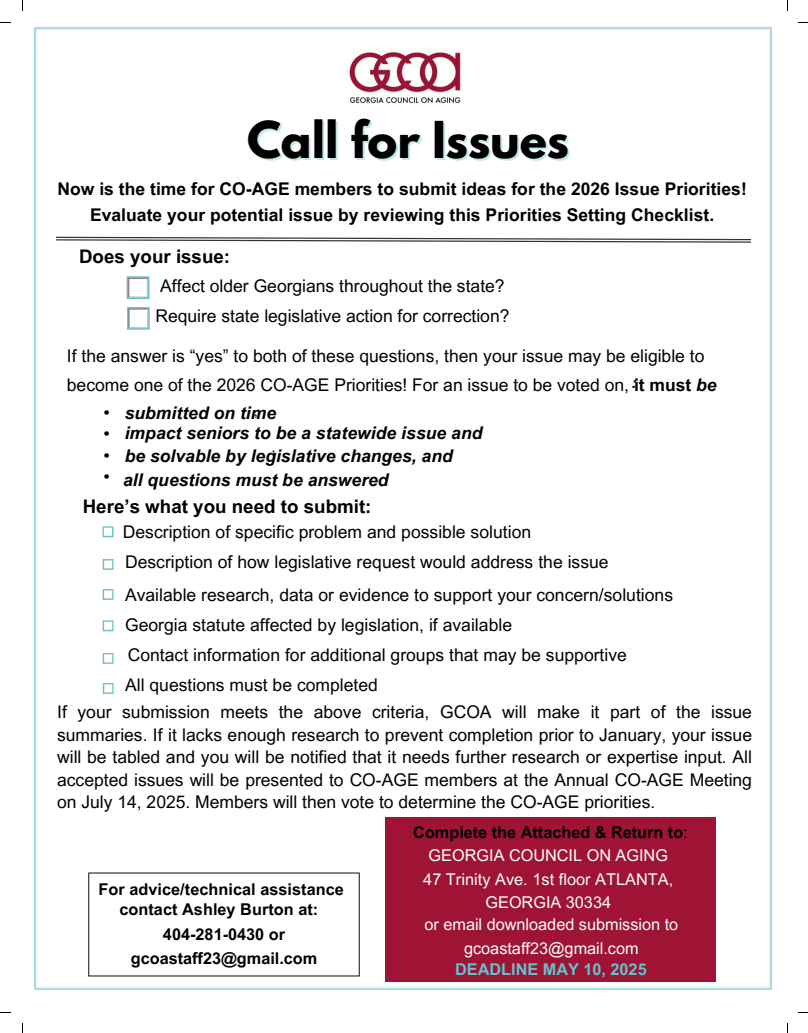
<style>
.page{position:relative;width:808px;height:1033px;background:#fff}
.page>*{position:absolute;margin:0;border:0;box-sizing:border-box;transform-origin:0 0}
.t1{font:700 45px "League Spartan";color:#000}
.t2{font:700 18.75px "Arial MT Pro";color:#000}
.t3{font:18.12px/21.4px "IBM Plex Sans";color:#000;text-align:justify}
.t4{font:17.5px/22.5px "Arial MT Pro";color:#000;text-align:justify}
.t5{font:700 17.5px/26.2px "Arial MT Pro";color:#000;text-align:center}
.t6{font:italic 700 17.5px "Arial MT Pro";color:#000}
.t7{font:700 16.25px/24.4px "Arial MT Pro";color:#000;text-align:center}
.t8{font:16.25px/23.5px "Arial MT Pro";color:#fff;text-align:center}
.t9{font:700 16.25px "Arial MT Pro";color:#62c3cc}
.t10{font:15px "Arial MT Pro";color:#000}
.t11{font:italic 700 15px "Arial MT Pro";color:#000}
.s1{font-weight:700}
.s2{font-weight:700;font-style:italic}
.s3{font-weight:400}
</style>
<div class="page">
<img style="left:34px;top:27px;width:738px;height:963px">
<svg style="left:56px;top:237px;width:695px;height:6px"></svg>
<img style="left:347px;top:46px;width:114px;height:65px">
<div style="left:385px;top:816px;width:331px;height:165px;background:#9f1335"></div>
<img style="left:82px;top:866px;width:284px;height:116px">
<h3 class="t1" style="left:247px;top:117px;width:323px">Call for Issues</h3>
<p class="t5" style="left:57px;top:177px;width:690px">Now is the time for CO-AGE members to submit ideas for the 2026 Issue Priorities!<br>Evaluate your potential issue by reviewing this Priorities Setting Checklist.</p>
<h2 class="t2" style="left:79px;top:250px;width:153px">Does your issue:</h2>
<p class="t4" style="left:160px;top:276px;width:346px">Affect older Georgians throughout the state?</p>
<p class="t4" style="left:155px;top:307px;width:355px">Require state legislative action for correction?</p>
<p class="t4" style="left:67px;top:346px;width:639px">If the answer is “yes” to both of these questions, then your issue may be eligible to</p>
<h1 class="t4" style="left:67px;top:376px;width:651px">become one of the 2026 CO-AGE Priorities! For an issue to be voted on, <span class="s1">it must</span> <span class="s2">be</span></h1>
<h2 class="t10" style="left:254px;top:405px;width:6px">,</h2>
<h2 class="t10" style="left:232px;top:423px;width:6px">,</h2>
<h3 class="t10" style="left:271px;top:441px;width:6px">,</h3>
<p class="t11" style="left:631px;top:377px;width:6px">:</p>
<h5 class="t3" style="left:103px;top:400px;width:9px">• • • •</h5>
<h5 class="t6" style="left:125px;top:406px;width:153px">submitted on time</h5>
<p class="t6" style="left:125px;top:426px;width:359px">impact seniors to be a statewide issue and</p>
<p class="t6" style="left:125px;top:449px;width:329px">be solvable by legislative changes, and</p>
<p class="t6" style="left:123px;top:473px;width:267px">all questions must be answered</p>
<h2 class="t2" style="left:83px;top:499px;width:290px">Here’s what you need to submit:</h2>
<h2 class="t4" style="left:125px;top:553px;width:485px">Description of how legislative request would address the issue</h2>
<p class="t4" style="left:123px;top:523px;width:410px">Description of specific problem and possible solution</p>
<h3 class="t4" style="left:125px;top:585px;width:549px">Available research, data or evidence to support your concern/solutions</h3>
<h3 class="t4" style="left:125px;top:616px;width:388px">Georgia statute affected by legislation, if available</h3>
<h3 class="t4" style="left:128px;top:645px;width:500px">Contact information for additional groups that may be supportive</h3>
<h2 class="t4" style="left:125px;top:676px;width:254px">All questions must be completed</h2>
<h3 class="t4" style="left:57px;top:703px;width:696px">If your submission meets the above criteria, GCOA will make it part of the issue summaries. If it lacks enough research to prevent completion prior to January, your issue will be tabled and you will be notified that it needs further research or expertise input. All accepted issues will be presented to CO-AGE members at the Annual CO-AGE Meeting on July 14, 2025. Members will then vote to determine the CO-AGE priorities.</h3>
<h3 class="t7" style="left:413px;top:822px;width:276px">Complete the Attached &amp; Return to<span class="s3">:</span></h3>
<p class="t8" style="left:428px;top:845px;width:241px">GEORGIA COUNCIL ON AGING</p>
<h3 class="t8" style="left:423px;top:869px;width:251px">47 Trinity Ave. 1st floor ATLANTA,</h3>
<p class="t8" style="left:485px;top:892px;width:127px">GEORGIA 30334</p>
<p class="t8" style="left:424px;top:915px;width:255px">or email downloaded submission to gcoastaff23@gmail.com</p>
<h2 class="t7" style="left:98px;top:880px;width:247px;line-height:20.6px">For advice/technical assistance contact Ashley Burton at:</h2>
<p class="t7" style="left:131px;top:924px;width:188px">404-281-0430 or gcoastaff23@gmail.com</p>
<h3 class="t9" style="left:455px;top:963px;width:193px">DEADLINE MAY 10, 2025</h3>
</div>
